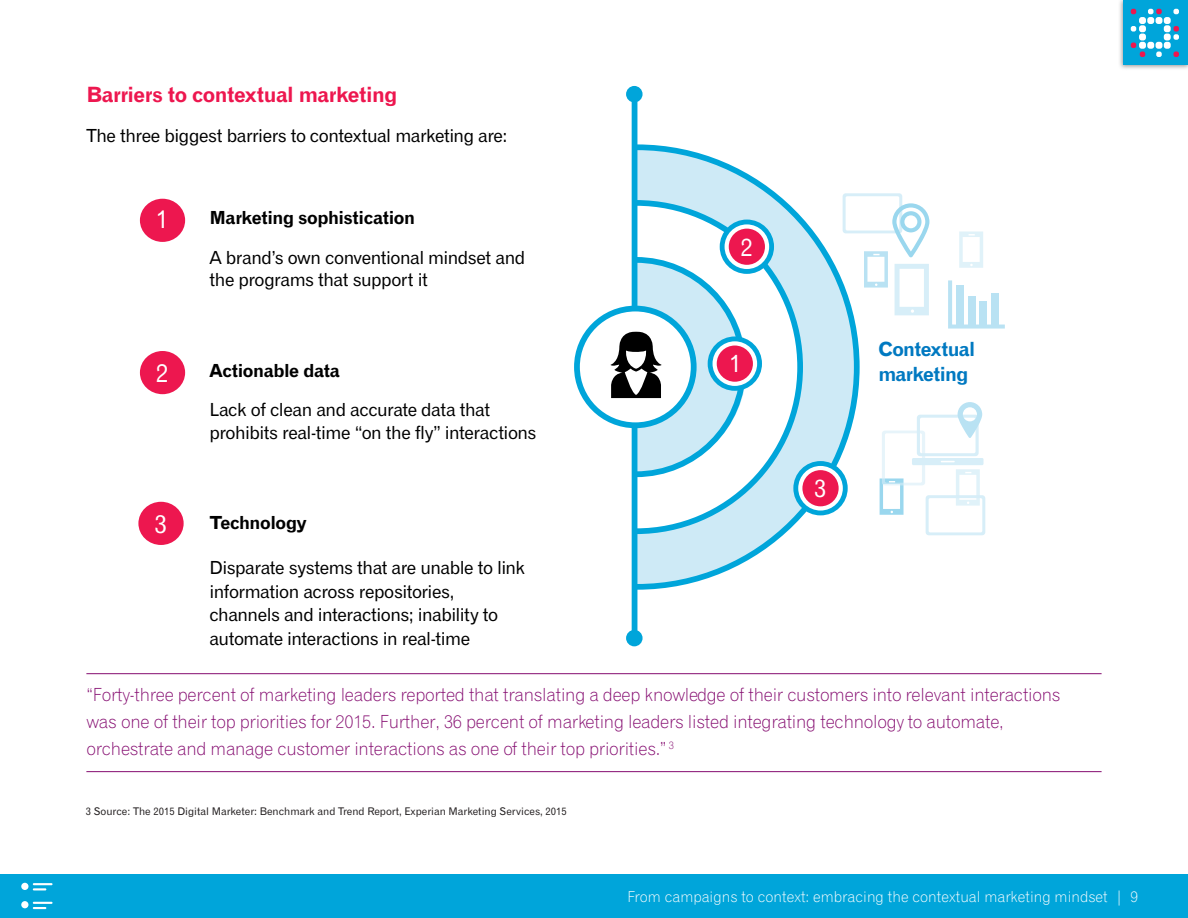
<style>
.page{position:relative;width:1188px;height:918px;background:#fff}
.page>*{position:absolute;margin:0;border:0;box-sizing:border-box;transform-origin:0 0}
.t1{font:25.2px "Gothic 720 BT Roman B";color:#fff}
.t2{font:24.6px "Gothic 720 BT Roman B";color:#fff}
.t3{font:21px "Gothic 720 BT Bold B";letter-spacing:-.025em;color:#ed174f}
.t4{font:19.5px/24.9px "Gothic 720 BT Bold B";letter-spacing:-.035em;color:#0079c1}
.t5{font:18px/23.7px "Gothic 720 BT Roman B";letter-spacing:-.03em;color:#000}
.t6{font:18px/27px "Gothic 720 BT Light B";letter-spacing:-.015em;color:#850c70}
.t7{font:18px "Gothic 720 BT Bold B";letter-spacing:-.025em;color:#000}
.t8{font:15px "Gothic 720 BT Light B";color:#fff}
.t9{font:10.5px "Gothic 720 BT Roman B";color:#231f20}
</style>
<div class="page">
<div style="left:0;top:875px;width:1188px;height:43px;background:#00a5da"></div>
<svg style="left:1119px;top:0;width:69px;height:69px"></svg>
<div style="left:1123px;top:0;width:65px;height:65px;background:#00a5da"></div>
<div style="left:1139px;top:17px;width:7px;height:7px;background:#fff;border-radius:3px"></div>
<div style="left:1147px;top:17px;width:7px;height:7px;background:#fff;border-radius:3px"></div>
<div style="left:1156px;top:17px;width:6px;height:7px;background:#fff;border-radius:3px"></div>
<div style="left:1164px;top:17px;width:7px;height:7px;background:#fff;border-radius:3px"></div>
<div style="left:1139px;top:25px;width:7px;height:7px;background:#fff;border-radius:3px"></div>
<div style="left:1164px;top:25px;width:7px;height:7px;background:#fff;border-radius:3px"></div>
<div style="left:1139px;top:34px;width:7px;height:6px;background:#fff;border-radius:3px"></div>
<div style="left:1164px;top:34px;width:7px;height:6px;background:#fff;border-radius:3px"></div>
<div style="left:1147px;top:42px;width:7px;height:7px;background:#fff;border-radius:3px"></div>
<div style="left:1156px;top:42px;width:6px;height:7px;background:#fff;border-radius:3px"></div>
<div style="left:1164px;top:42px;width:7px;height:7px;background:#fff;border-radius:3px"></div>
<svg style="left:1173px;top:9px;width:6px;height:5px"></svg>
<svg style="left:1148px;top:9px;width:14px;height:5px"></svg>
<svg style="left:1131px;top:9px;width:5px;height:5px"></svg>
<svg style="left:1131px;top:26px;width:5px;height:6px"></svg>
<svg style="left:1173px;top:26px;width:6px;height:14px"></svg>
<svg style="left:1173px;top:52px;width:6px;height:5px"></svg>
<svg style="left:1156px;top:52px;width:6px;height:5px"></svg>
<svg style="left:1131px;top:43px;width:14px;height:14px"></svg>
<svg style="left:21px;top:883px;width:32px;height:26px"></svg>
<hr style="left:86px;top:673px;width:1016px;height:1px;background:#850c70">
<hr style="left:86px;top:771px;width:1016px;height:1px;background:#850c70">
<svg style="left:610px;top:306px;width:20px;height:122px"></svg>
<svg style="left:631px;top:142px;width:229px;height:451px"></svg>
<svg style="left:959px;top:231px;width:24px;height:37px"></svg>
<div style="left:632px;top:425px;width:5px;height:219px;background:#00a5da"></div>
<div style="left:632px;top:94px;width:5px;height:215px;background:#00a5da"></div>
<div style="left:626px;top:86px;width:17px;height:16px;background:#00a5da;border-radius:50%"></div>
<div style="left:626px;top:630px;width:17px;height:16px;background:#00a5da;border-radius:50%"></div>
<svg style="left:796px;top:464px;width:49px;height:49px"></svg>
<div style="left:793px;top:461px;width:55px;height:54px;border:5px solid #00a5da;border-radius:50%"></div>
<div style="left:574px;top:306px;width:123px;height:122px;border:6px solid #00a5da;border-radius:50%"></div>
<div style="left:802px;top:470px;width:37px;height:36px;background:#ed174f;border-radius:50%"></div>
<svg style="left:722px;top:222px;width:50px;height:49px"></svg>
<div style="left:720px;top:220px;width:54px;height:54px;border:5px solid #00a5da;border-radius:50%"></div>
<div style="left:729px;top:229px;width:36px;height:36px;background:#ed174f;border-radius:50%"></div>
<svg style="left:710px;top:339px;width:50px;height:49px"></svg>
<div style="left:708px;top:336px;width:54px;height:55px;border:5px solid #00a5da;border-radius:50%"></div>
<div style="left:717px;top:346px;width:36px;height:36px;background:#ed174f;border-radius:50%"></div>
<svg style="left:948px;top:280px;width:57px;height:49px"></svg>
<svg style="left:843px;top:193px;width:86px;height:122px"></svg>
<svg style="left:880px;top:402px;width:105px;height:133px"></svg>
<div style="left:140px;top:199px;width:45px;height:43px;background:#ed174f;border-radius:50%"></div>
<div style="left:140px;top:351px;width:45px;height:43px;background:#ed174f;border-radius:50%"></div>
<div style="left:138px;top:502px;width:46px;height:43px;background:#ed174f;border-radius:50%"></div>
<p class="t3" style="left:86px;top:81px;width:312px">Barriers to contextual marketing</p>
<p class="t5" style="left:86px;top:123px;width:422px">The three biggest barriers to contextual marketing are:</p>
<p class="t1" style="left:156px;top:204px;width:14px">1</p>
<p class="t7" style="left:210px;top:206px;width:207px">Marketing sophistication</p>
<p class="t5" style="left:210px;top:246px;width:317px;line-height:22.5px">A brand’s own conventional mindset and the programs that support it</p>
<p class="t1" style="left:156px;top:357px;width:14px">2</p>
<p class="t7" style="left:210px;top:359px;width:132px">Actionable data</p>
<p class="t5" style="left:210px;top:399px;width:329px;line-height:22.5px">Lack of clean and accurate data that prohibits real-time “on the fly” interactions</p>
<p class="t1" style="left:154px;top:509px;width:14px">3</p>
<p class="t7" style="left:210px;top:512px;width:99px">Technology</p>
<p class="t5" style="left:210px;top:556px;width:317px">Disparate systems that are unable to link information across repositories, channels and interactions; inability to automate interactions in real-time</p>
<p class="t2" style="left:740px;top:232px;width:14px">2</p>
<p class="t2" style="left:729px;top:349px;width:14px">1</p>
<p class="t2" style="left:814px;top:473px;width:14px">3</p>
<p class="t4" style="left:878px;top:336px;width:99px">Contextual marketing</p>
<p class="t6" style="left:86px;top:681px;width:976px">“Forty-three percent of marketing leaders reported that translating a deep knowledge of their customers into relevant interactions was one of their top priorities for 2015. Further, 36 percent of marketing leaders listed integrating technology to automate, orchestrate and manage customer interactions as one of their top priorities.” <sup>3</sup></p>
<p class="t9" style="left:86px;top:805px;width:483px">3 Source: The 2015 Digital Marketer: Benchmark and Trend Report, Experian Marketing Services, 2015</p>
<p class="t8" style="left:628px;top:887px;width:512px">From campaigns to context: embracing the contextual marketing mindset | 9</p>
</div>
